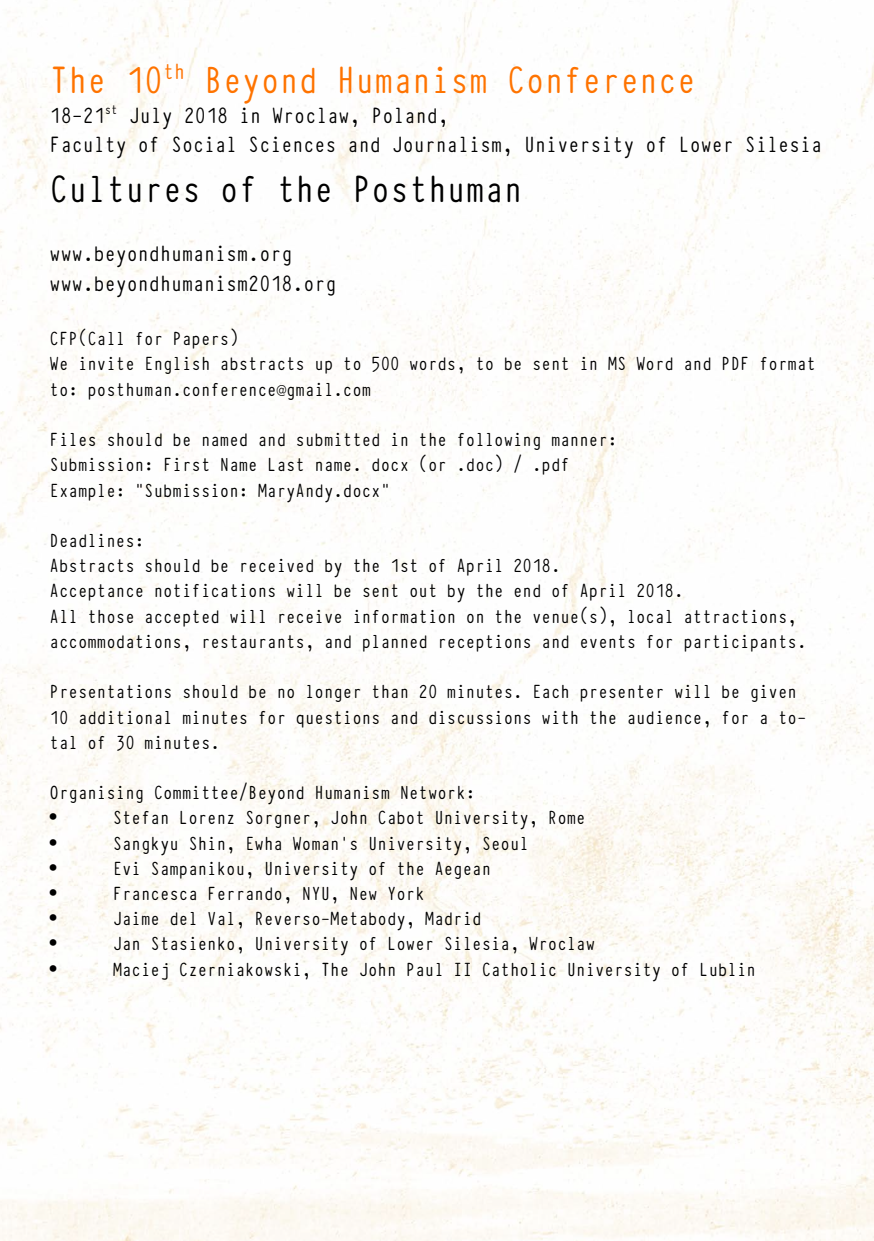
<style>
.page{position:relative;width:874px;height:1241px;background:#fff}
.page>*{position:absolute;margin:0;border:0;box-sizing:border-box;transform-origin:0 0}
.t1{font:42px "Typewriter Condensed";color:#ff7300}
.t2{font:42px "Typewriter Condensed";color:#000}
.t3{font:24.5px/29.4px "Typewriter Condensed";color:#000}
.t4{font:21px/25.2px "Typewriter Condensed";color:#000}
</style>
<div class="page">
<img style="left:0;top:0;width:873px;height:1240px">
<h1 class="t1" style="left:50px;top:50px;width:647px">The 10<sup>th</sup> Beyond Humanism Conference</h1>
<p class="t3" style="left:50px;top:99px;width:773px">18-21<sup>st</sup> July 2018 in Wroclaw, Poland,<br>Faculty of Social Sciences and Journalism, University of Lower Silesia</p>
<h1 class="t2" style="left:50px;top:159px;width:474px">Cultures of the Posthuman</h1>
<p class="t3" style="left:50px;top:237px;width:288px">www.beyondhumanism.org www.beyondhumanism2018.org</p>
<p class="t4" style="left:50px;top:325px;width:767px">CFP(Call for Papers)<br>We invite English abstracts up to 500 words, to be sent in MS Word and PDF format to: posthuman.conference@gmail.com</p>
<p class="t4" style="left:50px;top:425px;width:569px">Files should be named and submitted in the following manner:<br>Submission: First Name Last name. docx (or .doc) / .pdf<br>Example: “Submission: MaryAndy.docx”</p>
<p class="t4" style="left:50px;top:526px;width:758px">Deadlines:<br>Abstracts should be received by the 1st of April 2018.<br>Acceptance notifications will be sent out by the end of April 2018.<br>All those accepted will receive information on the venue(s), local attractions, accommodations, restaurants, and planned receptions and events for participants.</p>
<p class="t4" style="left:50px;top:677px;width:758px">Presentations should be no longer than 20 minutes. Each presenter will be given<br>10 additional minutes for questions and discussions with the audience, for a to&shy;tal of 30 minutes.</p>
<p class="t4" style="left:113px;top:778px;width:644px;text-indent:-63px">Organising Committee/Beyond Humanism Network:<br>Stefan Lorenz Sorgner, John Cabot University, Rome<br>Sangkyu Shin, Ewha Woman’s University, Seoul<br>Evi Sampanikou, University of the Aegean<br>Francesca Ferrando, NYU, New York<br>Jaime del Val, Reverso-Metabody, Madrid<br>Jan Stasienko, University of Lower Silesia, Wroclaw<br>Maciej Czerniakowski, The John Paul II Catholic University of Lublin</p>
</div>
